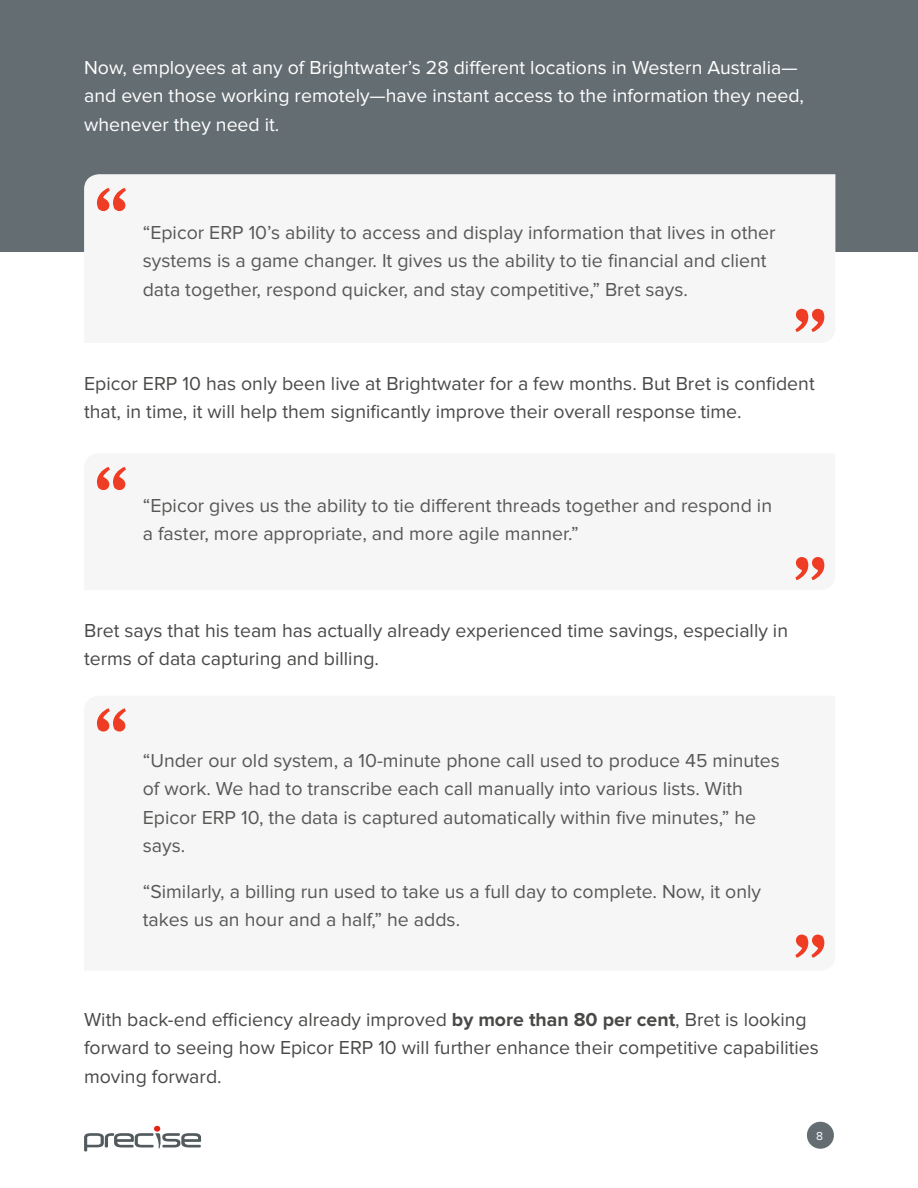
<style>
.page{position:relative;width:918px;height:1188px;background:#fff}
.page>*{position:absolute;margin:0;border:0;box-sizing:border-box;transform-origin:0 0}
.t1{font:700 75px "Source Serif Pro";color:#ee3d24}
.t2{font:19.5px/28.5px "Proxima Nova";color:#575756}
.t3{font:19.5px/28.5px "Proxima Nova";color:#494948}
.t4{font:19.5px/28.5px "Proxima Nova";color:#fff}
.t5{font:12px "Proxima Nova";color:#fff}
.s1{font-weight:700}
</style>
<div class="page">
<div style="left:0;top:0;width:918px;height:252px;background:#646d71"></div>
<div style="left:84px;top:174px;width:751px;height:78px;background:#f6f6f6"></div>
<div style="left:807px;top:1122px;width:27px;height:27px;background:#646d71;border-radius:50%"></div>
<svg style="left:84px;top:1126px;width:117px;height:25px"></svg>
<p class="t4" style="left:84px;top:54px;width:722px">Now, employees at any of Brightwater’s 28 different locations in Western Australia— and even those working remotely—have instant access to the information they need, whenever they need it.</p>
<h1 class="t1" style="left:95px;top:166px;width:34px">“</h1>
<p class="t2" style="left:143px;top:218px;width:634px">“Epicor ERP 10’s ability to access and display information that lives in other systems is a game changer. It gives us the ability to tie financial and client data together, respond quicker, and stay competitive,” Bret says.</p>
<h1 class="t1" style="left:794px;top:287px;width:34px">”</h1>
<p class="t3" style="left:84px;top:369px;width:732px">Epicor ERP 10 has only been live at Brightwater for a few months. But Bret is confident that, in time, it will help them significantly improve their overall response time.</p>
<h1 class="t1" style="left:95px;top:445px;width:34px">“</h1>
<p class="t2" style="left:143px;top:491px;width:631px">“Epicor gives us the ability to tie different threads together and respond in a faster, more appropriate, and more agile manner.”</p>
<h1 class="t1" style="left:794px;top:535px;width:34px">”</h1>
<p class="t3" style="left:84px;top:617px;width:706px">Bret says that his team has actually already experienced time savings, especially in terms of data capturing and billing.</p>
<h1 class="t1" style="left:95px;top:686px;width:34px">“</h1>
<p class="t2" style="left:143px;top:746px;width:639px">“Under our old system, a 10-minute phone call used to produce 45 minutes of work. We had to transcribe each call manually into various lists. With Epicor ERP 10, the data is captured automatically within five minutes,” he says.</p>
<p class="t2" style="left:143px;top:877px;width:620px">“Similarly, a billing run used to take us a full day to complete. Now, it only takes us an hour and a half,” he adds.</p>
<h1 class="t1" style="left:794px;top:913px;width:34px">”</h1>
<p class="t3" style="left:84px;top:1005px;width:736px">With back-end efficiency already improved <span class="s1">by more than 80 per cent</span>, Bret is looking forward to seeing how Epicor ERP 10 will further enhance their competitive capabilities moving forward.</p>
<p class="t5" style="left:816px;top:1129px;width:8px">8</p>
</div>
